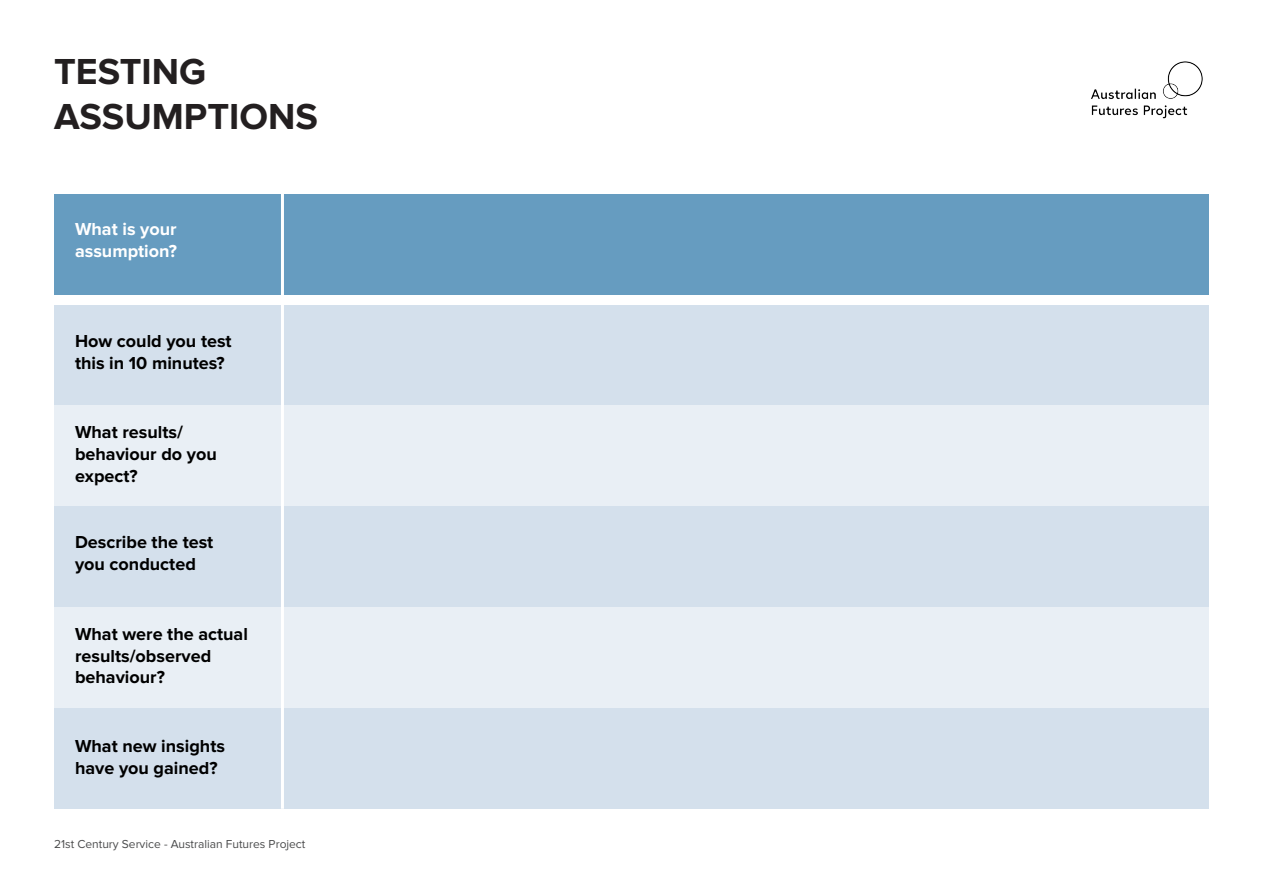
<style>
.page{position:relative;width:1263px;height:893px;background:#fff}
.page>*{position:absolute;margin:0;border:0;box-sizing:border-box;transform-origin:0 0}
.t1{font:700 37.5px "Proxima Nova";color:#231f20}
.t2{font:700 18px/21.6px "Proxima Nova";color:#000}
.t3{font:700 18px/21.6px "Proxima Nova";color:#fff}
.t4{font:12px "Proxima Nova";color:#4b4c4d}
</style>
<div class="page">
<div style="left:54px;top:194px;width:1155px;height:101px;background:#669cc0"></div>
<div style="left:54px;top:305px;width:1155px;height:101px;background:#d4e0ec"></div>
<div style="left:54px;top:406px;width:1155px;height:100px;background:#e9eff5"></div>
<div style="left:54px;top:506px;width:1155px;height:101px;background:#d4e0ec"></div>
<div style="left:54px;top:607px;width:1155px;height:101px;background:#e9eff5"></div>
<div style="left:54px;top:708px;width:1155px;height:101px;background:#d4e0ec"></div>
<hr style="left:281px;top:194px;width:3px;height:615px;background:#fff">
<img style="left:1091px;top:61px;width:112px;height:58px">
<p class="t1" style="left:54px;top:50px;width:154px">TESTING</p>
<p class="t1" style="left:54px;top:95px;width:265px">ASSUMPTIONS</p>
<p class="t3" style="left:75px;top:219px;width:104px">What is your assumption?</p>
<p class="t2" style="left:75px;top:331px;width:158px">How could you test this in 10 minutes?</p>
<p class="t2" style="left:75px;top:422px;width:143px">What results/ behaviour do you expect?</p>
<p class="t2" style="left:75px;top:532px;width:140px">Describe the test you conducted</p>
<p class="t2" style="left:75px;top:624px;width:174px">What were the actual results/observed behaviour?</p>
<p class="t2" style="left:75px;top:736px;width:152px">What new insights have you gained?</p>
<p class="t4" style="left:54px;top:838px;width:253px">21st Century Service - Australian Futures Project</p>
</div>
